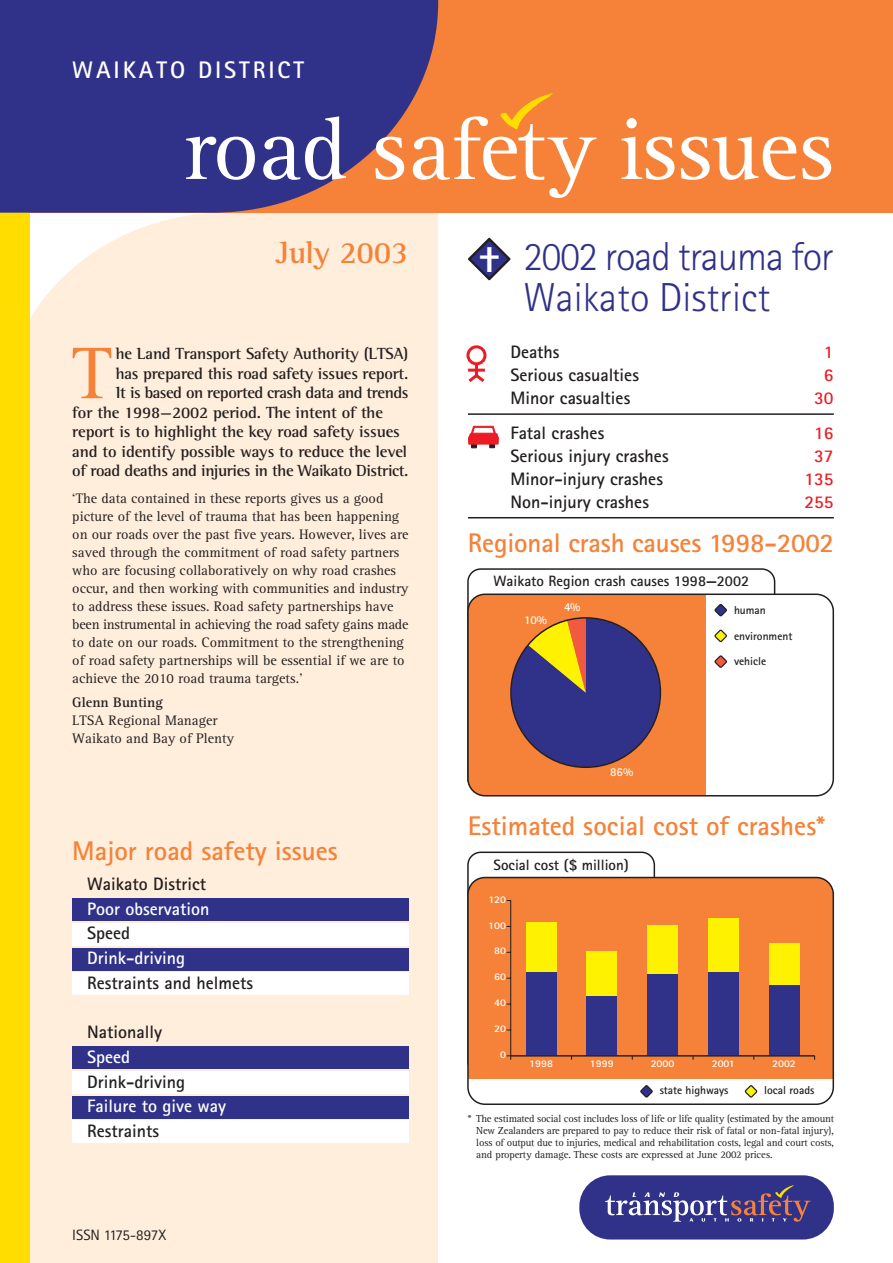
<style>
.page{position:relative;width:893px;height:1263px;background:#fff}
.page>*{position:absolute;margin:0;border:0;box-sizing:border-box;transform-origin:0 0}
.t1{font:90px "Rotis Serif NZT";letter-spacing:-.015em;color:#fff}
.t2{font:75.6px "Rotis Serif NZT";color:#f58238}
.t3{font:40.5px/40.5px "Rotis Sans Serif Light NZT";letter-spacing:-.01em;color:#303188}
.t4{font:36px "Rotis Sans Serif Extra Bold NZT";color:#fff}
.t5{font:31.5px "Rotis Semi Serif Bold NZT";letter-spacing:-.01em;color:#f58238}
.t6{font:27px "Rotis Sans Serif Bold NZT";color:#f58238}
.t7{font:24px "Rotis Sans Serif Bold NZT";letter-spacing:.12em;color:#fff}
.t8{font:18px "Rotis Sans Serif Bold NZT";color:#231f20}
.t9{font:18px "Rotis Sans Serif Bold NZT";color:#fff}
.t10{font:18px "Rotis Sans Serif Bold NZT";color:#ed1c24}
.t11{font:16.5px "Rotis Semi Serif Bold NZT";letter-spacing:-.015em;color:#231f20}
.t12{font:15px "Rotis Sans Serif Bold NZT";color:#231f20}
.t13{font:15px "Rotis Sans Serif NZT";color:#231f20}
.t14{font:14.25px/18px "Rotis Serif NZT";color:#231f20}
.t15{font:14.25px "Rotis Serif Bold NZT";color:#231f20}
.t16{font:12px "Rotis Sans Serif Bold NZT";color:#fff}
.t17{font:11.55px "Rotis Sans Serif Bold NZT";color:#231f20}
.t18{font:10.5px/12px "Rotis Serif NZT";letter-spacing:-.01em;color:#231f20;text-align:justify}
.t19{font:10.2px "Rotis Sans Serif Bold NZT";color:#fff;scale:1.09 1}
</style>
<div class="page">
<div style="left:13px;top:425px;width:425px;height:838px;background:#ffeedc"></div>
<div style="left:30px;top:213px;width:408px;height:212px;background:#ffeedc"></div>
<svg style="left:468px;top:238px;width:42px;height:42px"></svg>
<svg style="left:471px;top:241px;width:36px;height:36px"></svg>
<div style="left:0;top:0;width:892px;height:213px;background:#f58238"></div>
<div style="left:0;top:0;width:30px;height:1263px;background:#fd0"></div>
<svg style="left:0;top:0;width:438px;height:213px;background:#45397f"></svg>
<div style="left:579px;top:1175px;width:254px;height:65px;background:#303188;border-radius:31px"></div>
<svg style="left:605px;top:1185px;width:205px;height:37px"></svg>
<svg style="left:500px;top:93px;width:52px;height:36px"></svg>
<svg style="left:468px;top:426px;width:31px;height:22px"></svg>
<div style="left:468px;top:437px;width:30px;height:8px;background:#ed1c24"></div>
<svg style="left:466px;top:345px;width:21px;height:37px"></svg>
<div style="left:468px;top:594px;width:365px;height:202px;background:#f58238;border-radius:17px"></div>
<div style="left:706px;top:594px;width:127px;height:202px;background:#fff"></div>
<div style="left:467px;top:594px;width:367px;height:203px;border:2px solid #231f20;border-radius:17px"></div>
<svg style="left:511px;top:618px;width:149px;height:149px"></svg>
<svg style="left:714px;top:604px;width:13px;height:13px"></svg>
<svg style="left:714px;top:629px;width:13px;height:14px"></svg>
<svg style="left:714px;top:655px;width:13px;height:13px"></svg>
<div style="left:468px;top:878px;width:365px;height:226px;background:#f58238;border-radius:17px"></div>
<div style="left:468px;top:1079px;width:365px;height:25px;background:#fff"></div>
<div style="left:467px;top:877px;width:367px;height:228px;border:2px solid #231f20;border-radius:17px"></div>
<svg style="left:640px;top:1085px;width:13px;height:13px"></svg>
<svg style="left:744px;top:1085px;width:14px;height:13px"></svg>
<svg style="left:506px;top:1055px;width:5px;height:5px"></svg>
<hr style="left:510px;top:901px;width:1px;height:155px;background:#231f20">
<div style="left:526px;top:922px;width:30px;height:50px;background:#fff200"></div>
<div style="left:586px;top:951px;width:31px;height:46px;background:#fff200"></div>
<div style="left:647px;top:926px;width:30px;height:49px;background:#fff200"></div>
<div style="left:708px;top:919px;width:30px;height:54px;background:#fff200"></div>
<div style="left:769px;top:944px;width:30px;height:41px;background:#fff200"></div>
<div style="left:526px;top:972px;width:30px;height:84px;background:#303188"></div>
<div style="left:586px;top:997px;width:31px;height:59px;background:#303188"></div>
<div style="left:647px;top:975px;width:30px;height:81px;background:#303188"></div>
<div style="left:708px;top:973px;width:30px;height:83px;background:#303188"></div>
<div style="left:769px;top:985px;width:30px;height:71px;background:#303188"></div>
<hr style="left:510px;top:1055px;width:304px;height:1px;background:#231f20">
<hr style="left:468px;top:413px;width:365px;height:2px;background:#231f20">
<hr style="left:468px;top:517px;width:365px;height:1px;background:#231f20">
<div style="left:72px;top:1046px;width:336px;height:23px;background:#303188"></div>
<div style="left:72px;top:1071px;width:336px;height:23px;background:#fff"></div>
<div style="left:72px;top:1096px;width:336px;height:23px;background:#303188"></div>
<div style="left:72px;top:1120px;width:336px;height:23px;background:#fff"></div>
<div style="left:72px;top:898px;width:336px;height:23px;background:#303188"></div>
<div style="left:72px;top:923px;width:336px;height:23px;background:#fff"></div>
<div style="left:72px;top:948px;width:336px;height:23px;background:#303188"></div>
<div style="left:72px;top:972px;width:336px;height:23px;background:#fff"></div>
<h3 class="t7" style="left:72px;top:61px;width:233px">WAIKATO DISTRICT</h3>
<h1 class="t1" style="left:183px;top:113px;width:652px">road safety issues</h1>
<h3 class="t5" style="left:275px;top:240px;width:134px">July 2003</h3>
<h3 class="t3" style="left:523px;top:240px;width:312px">2002 road trauma for<br>Waikato District</h3>
<h3 class="t4" style="left:479px;top:246px;width:22px">†</h3>
<p class="t11" style="left:116px;top:347px;width:294px">he Land Transport Safety Authority (LTSA)</p>
<p class="t11" style="left:116px;top:367px;width:294px">has prepared this road safety issues report.</p>
<p class="t11" style="left:116px;top:386px;width:294px">It is based on reported crash data and trends</p>
<p class="t11" style="left:72px;top:406px;width:312px">for the 1998—2002 period. The intent of the</p>
<p class="t11" style="left:72px;top:425px;width:329px">report is to highlight the key road safety issues</p>
<p class="t11" style="left:72px;top:445px;width:336px">and to identify possible ways to reduce the level</p>
<p class="t11" style="left:72px;top:464px;width:337px">of road deaths and injuries in the Waikato District.</p>
<p class="t14" style="left:72px;top:490px;width:337px">‘The data contained in these reports gives us a good picture of the level of trauma that has been happening on our roads over the past five years. However, lives are saved through the commitment of road safety partners who are focusing collaboratively on why road crashes occur, and then working with communities and industry to address these issues. Road safety partnerships have been instrumental in achieving the road safety gains made to date on our roads. Commitment to the strengthening of road safety partnerships will be essential if we are to achieve the 2010 road trauma targets.'</p>
<p class="t15" style="left:72px;top:697px;width:92px">Glenn Bunting</p>
<p class="t14" style="left:72px;top:713px;width:163px">LTSA Regional Manager<br>Waikato and Bay of Plenty</p>
<h2 class="t2" style="left:72px;top:343px;width:41px">T</h2>
<h3 class="t6" style="left:72px;top:840px;width:267px">Major road safety issues</h3>
<p class="t8" style="left:87px;top:877px;width:120px">Waikato District</p>
<p class="t9" style="left:87px;top:902px;width:124px">Poor observation</p>
<p class="t8" style="left:87px;top:926px;width:44px">Speed</p>
<p class="t9" style="left:87px;top:951px;width:99px">Drink-driving</p>
<p class="t8" style="left:87px;top:976px;width:167px">Restraints and helmets</p>
<p class="t8" style="left:87px;top:1025px;width:76px">Nationally</p>
<p class="t9" style="left:87px;top:1050px;width:44px">Speed</p>
<p class="t8" style="left:87px;top:1075px;width:99px">Drink-driving</p>
<p class="t9" style="left:87px;top:1099px;width:140px">Failure to give way</p>
<p class="t8" style="left:87px;top:1124px;width:73px">Restraints</p>
<p class="t13" style="left:72px;top:1229px;width:95px">ISSN 1175-897X</p>
<p class="t8" style="left:510px;top:345px;width:50px">Deaths</p>
<p class="t10" style="left:823px;top:345px;width:11px">1</p>
<p class="t8" style="left:510px;top:368px;width:130px">Serious casualties</p>
<p class="t10" style="left:823px;top:368px;width:11px">6</p>
<p class="t8" style="left:510px;top:391px;width:121px">Minor casualties</p>
<p class="t10" style="left:814px;top:391px;width:21px">30</p>
<p class="t8" style="left:510px;top:426px;width:95px">Fatal crashes</p>
<p class="t10" style="left:814px;top:426px;width:21px">16</p>
<p class="t8" style="left:510px;top:449px;width:160px">Serious injury crashes</p>
<p class="t10" style="left:814px;top:449px;width:21px">37</p>
<p class="t8" style="left:510px;top:472px;width:154px">Minor-injury crashes</p>
<p class="t10" style="left:804px;top:472px;width:30px">135</p>
<p class="t8" style="left:510px;top:495px;width:140px">Non-injury crashes</p>
<p class="t10" style="left:804px;top:495px;width:30px">255</p>
<h3 class="t6" style="left:468px;top:533px;width:367px">Regional crash causes 1998-2002</h3>
<p class="t12" style="left:493px;top:576px;width:257px">Waikato Region crash causes 1998—2002</p>
<p class="t16" style="left:564px;top:602px;width:18px">4%</p>
<p class="t17" style="left:734px;top:606px;width:33px">human</p>
<p class="t17" style="left:734px;top:631px;width:60px">environment</p>
<p class="t17" style="left:734px;top:657px;width:34px">vehicle</p>
<p class="t16" style="left:524px;top:615px;width:24px">10%</p>
<p class="t16" style="left:610px;top:767px;width:25px">86%</p>
<h3 class="t6" style="left:468px;top:816px;width:358px">Estimated social cost of crashes*</h3>
<p class="t12" style="left:493px;top:859px;width:137px">Social cost ($ million)</p>
<p class="t19" style="left:488px;top:895px;width:18px">120</p>
<p class="t19" style="left:488px;top:921px;width:18px">100</p>
<p class="t19" style="left:494px;top:947px;width:12px">80</p>
<p class="t19" style="left:494px;top:973px;width:12px">60</p>
<p class="t19" style="left:494px;top:999px;width:12px">40</p>
<p class="t19" style="left:494px;top:1025px;width:12px">20</p>
<p class="t19" style="left:500px;top:1051px;width:7px">0</p>
<p class="t19" style="left:529px;top:1060px;width:23px">1998</p>
<p class="t19" style="left:590px;top:1060px;width:23px">1999</p>
<p class="t19" style="left:650px;top:1060px;width:23px">2000</p>
<p class="t19" style="left:711px;top:1060px;width:23px">2001</p>
<p class="t19" style="left:772px;top:1060px;width:23px">2002</p>
<p class="t17" style="left:659px;top:1086px;width:70px">state highways</p>
<p class="t17" style="left:764px;top:1086px;width:52px">local roads</p>
<p class="t18" style="left:476px;top:1114px;width:359px;text-indent:-8px">* The estimated social cost includes loss of life or life quality (estimated by the amount New Zealanders are prepared to pay to reduce their risk of fatal or non-fatal injury), loss of output due to injuries, medical and rehabilitation costs, legal and court costs, and property damage. These costs are expressed at June 2002 prices.</p>
</div>
